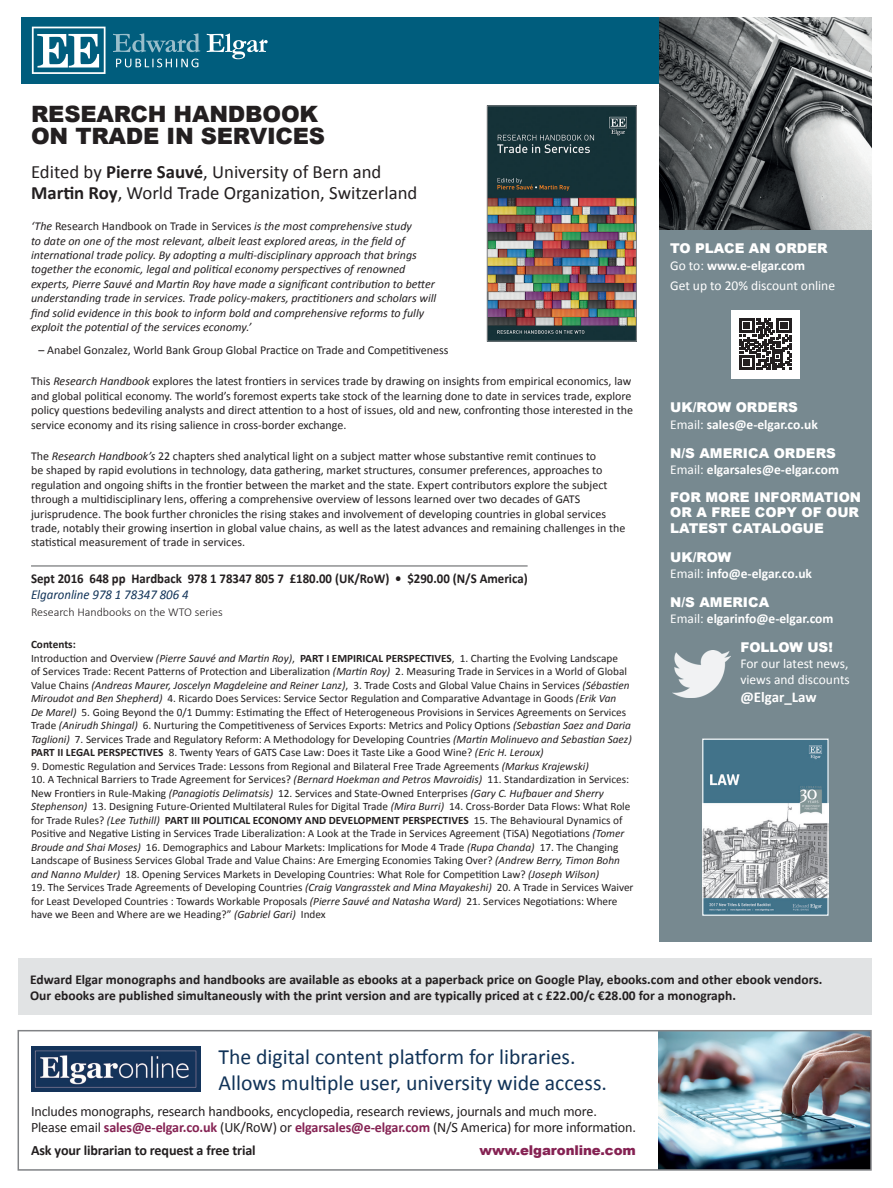
<style>
.page{position:relative;width:893px;height:1188px;background:#fff}
.page>*{position:absolute;margin:0;border:0;box-sizing:border-box;transform-origin:0 0}
.t1{font:900 22.5px/22.5px "Arial";letter-spacing:-.01em;color:#231f20}
.t2{font:21.75px/25.5px "Calibri";color:#113358}
.t3{font:18.75px/21px "Calibri";color:#231f20}
.t4{font:700 15px "Calibri";color:#fff}
.t5{font:14.25px/16.5px "Calibri";letter-spacing:-.01em;color:#231f20}
.t6{font:700 14.25px "Calibri";letter-spacing:-.01em;color:#231f20}
.t7{font:700 13.5px/15.8px "Calibri";color:#231f20}
.t8{font:900 13.5px/15.5px "Arial";color:#fff}
.t9{font:700 13.5px "Calibri";color:#fff}
.t10{font:13.5px/20.4px "Calibri";color:#fff}
.t11{font:700 13.5px "Calibri";color:#231f20;scale:.95 1}
.t12{font:italic 13.5px "Calibri";color:#113358;scale:.95 1}
.t13{font:900 13.5px "Arial";letter-spacing:-.01em;color:#852253}
.t14{font:12px/14.4px "Calibri";color:#231f20}
.t15{font:italic 12px/14.4px "Calibri";color:#231f20}
.t16{font:300 12px "Calibri";color:#231f20}
.t17{font:11.25px/13.5px "Calibri";color:#231f20}
.s1{font-weight:700}
.s2{font-style:normal}
.s3{font-style:italic}
.s4{font-weight:400}
.s5{font-weight:700;color:#852253}
</style>
<div class="page">
<img style="left:658px;top:1033px;width:211px;height:135px">
<div style="left:18px;top:1030px;width:854px;height:141px;border:2px solid #808285"></div>
<div style="left:21px;top:17px;width:638px;height:67px;background:#005d7d"></div>
<svg style="left:32px;top:27px;width:74px;height:47px"></svg>
<svg style="left:113px;top:33px;width:87px;height:19px"></svg>
<svg style="left:207px;top:33px;width:61px;height:26px"></svg>
<svg style="left:116px;top:59px;width:82px;height:8px"></svg>
<div style="left:659px;top:230px;width:213px;height:712px;background:#778990"></div>
<div style="left:731px;top:310px;width:68px;height:68px;background:#fff"></div>
<svg style="left:740px;top:318px;width:51px;height:52px"></svg>
<img style="left:672px;top:650px;width:58px;height:47px">
<hr style="left:31px;top:566px;width:497px;height:1px;background:#57585a">
<img style="left:489px;top:107px;width:146px;height:233px">
<div style="left:487px;top:105px;width:150px;height:237px;border:1px solid #808285"></div>
<img style="left:31px;top:1047px;width:170px;height:45px">
<img style="left:659px;top:17px;width:213px;height:213px">
<img style="left:704px;top:741px;width:123px;height:173px">
<div style="left:702px;top:739px;width:127px;height:177px;border:1px solid #fff"></div>
<div style="left:18px;top:959px;width:854px;height:56px;background:#e1e3e4"></div>
<h1 class="t1" style="left:31px;top:102px;width:296px">RESEARCH HANDBOOK<br>ON TRADE IN SERVICES</h1>
<h3 class="t3" style="left:31px;top:161px;width:388px">Edited by <span class="s1">Pierre Sauvé</span>, University of Bern and<br><span class="s1">Martin Roy</span>, World Trade Organization, Switzerland</h3>
<p class="t15" style="left:31px;top:219px;width:407px">‘The <span class="s2">Research Handbook on Trade in Services</span> is the most comprehensive study<br>to date on one of the most relevant, albeit least explored areas, in the field of international trade policy. By adopting a multi-disciplinary approach that brings together the economic, legal and political economy perspectives of renowned experts, Pierre Sauvé and Martin Roy have made a significant contribution to better understanding trade in services. Trade policy-makers, practitioners and scholars will find solid evidence in this book to inform bold and comprehensive reforms to fully exploit the potential of the services economy.’</p>
<p class="t14" style="left:39px;top:343px;width:411px">– Anabel Gonzalez, World Bank Group Global Practice on Trade and Competitiveness</p>
<p class="t14" style="left:31px;top:374px;width:604px">This <span class="s3">Research Handbook</span> explores the latest frontiers in services trade by drawing on insights from empirical economics, law and global political economy. The world’s foremost experts take stock of the learning done to date in services trade, explore policy questions bedeviling analysts and direct attention to a host of issues, old and new, confronting those interested in the service economy and its rising salience in cross-border exchange.</p>
<p class="t14" style="left:31px;top:449px;width:596px">The <span class="s3">Research Handbook’s</span> 22 chapters shed analytical light on a subject matter whose substantive remit continues to<br>be shaped by rapid evolutions in technology, data gathering, market structures, consumer preferences, approaches to regulation and ongoing shifts in the frontier between the market and the state. Expert contributors explore the subject through a multidisciplinary lens, offering a comprehensive overview of lessons learned over two decades of GATS jurisprudence. The book further chronicles the rising stakes and involvement of developing countries in global services trade, notably their growing insertion in global value chains, as well as the latest advances and remaining challenges in the statistical measurement of trade in services.</p>
<p class="t11" style="left:31px;top:570px;width:524px">Sept 2016 648 pp Hardback 978 1 78347 805 7 £180.00 (UK/RoW) • $290.00 (N/S America)</p>
<p class="t12" style="left:31px;top:585px;width:167px">Elgaronline 978 1 78347 806 4</p>
<p class="t16" style="left:31px;top:604px;width:193px">Research Handbooks on the WTO series</p>
<p class="t17" style="left:31px;top:638px;width:602px"><span class="s1">Contents:<br></span>Introduction and Overview <span class="s3">(Pierre Sauvé and Martin Roy)</span>, <span class="s1">PART I EMPIRICAL PERSPECTIVES</span>, 1. Charting the Evolving Landscape<br>of Services Trade: Recent Patterns of Protection and Liberalization <span class="s3">(Martin Roy)</span> 2. Measuring Trade in Services in a World of Global Value Chains <span class="s3">(Andreas Maurer, Joscelyn Magdeleine and Reiner Lanz)</span>, 3. Trade Costs and Global Value Chains in Services <span class="s3">(Sébastien Miroudot and Ben Shepherd)</span> 4. Ricardo Does Services: Service Sector Regulation and Comparative Advantage in Goods <span class="s3">(Erik Van<br>De Marel)</span> 5. Going Beyond the 0/1 Dummy: Estimating the Effect of Heterogeneous Provisions in Services Agreements on Services Trade <span class="s3">(Anirudh Shingal)</span> 6. Nurturing the Competitiveness of Services Exports: Metrics and Policy Options <span class="s3">(Sebastian Saez and Daria Taglioni)</span> 7. Services Trade and Regulatory Reform: A Methodology for Developing Countries <span class="s3">(Martin Molinuevo and Sebastian Saez)<br></span><span class="s1">PART II LEGAL PERSPECTIVES</span> 8. Twenty Years of GATS Case Law: Does it Taste Like a Good Wine? <span class="s3">(Eric H. Leroux)</span></p>
<p class="t17" style="left:31px;top:759px;width:559px">9. Domestic Regulation and Services Trade: Lessons from Regional and Bilateral Free Trade Agreements <span class="s3">(Markus Krajewski)</span></p>
<p class="t17" style="left:31px;top:773px;width:601px">10. A Technical Barriers to Trade Agreement for Services? <span class="s3">(Bernard Hoekman and Petros Mavroidis)</span> 11. Standardization in Services:<br>New Frontiers in Rule-Making <span class="s3">(Panagiotis Delimatsis)</span> 12. Services and State-Owned Enterprises <span class="s3">(Gary C. Hufbauer and Sherry Stephenson)</span> 13. Designing Future-Oriented Multilateral Rules for Digital Trade <span class="s3">(Mira Burri)</span> 14. Cross-Border Data Flows: What Role for Trade Rules? <span class="s3">(Lee Tuthill)</span> <span class="s1">PART III POLITICAL ECONOMY AND DEVELOPMENT PERSPECTIVES</span> 15. The Behavioural Dynamics of Positive and Negative Listing in Services Trade Liberalization: A Look at the Trade in Services Agreement (TiSA) Negotiations <span class="s3">(Tomer Broude and Shai Moses)</span> 16. Demographics and Labour Markets: Implications for Mode 4 Trade <span class="s3">(Rupa Chanda)</span> 17. The Changing Landscape of Business Services Global Trade and Value Chains: Are Emerging Economies Taking Over? <span class="s3">(Andrew Berry, Timon Bohn and Nanno Mulder)</span> 18. Opening Services Markets in Developing Countries: What Role for Competition Law? <span class="s3">(Joseph Wilson)</span></p>
<p class="t17" style="left:31px;top:881px;width:604px">19. The Services Trade Agreements of Developing Countries <span class="s3">(Craig Vangrasstek and Mina Mayakeshi)</span> 20. A Trade in Services Waiver for Least Developed Countries : Towards Workable Proposals <span class="s3">(Pierre Sauvé and Natasha Ward)</span> 21. Services Negotiations: Where have we Been and Where are we Heading?” <span class="s3">(Gabriel Gari)</span> Index</p>
<p class="t8" style="left:670px;top:240px;width:159px">TO PLACE AN ORDER</p>
<p class="t10" style="left:670px;top:255px;width:166px">Go to: <span class="s1">www.e-elgar.com<br></span>Get up to 20% discount online</p>
<p class="t8" style="left:670px;top:399px;width:129px">UK/ROW ORDERS</p>
<p class="t9" style="left:670px;top:416px;width:149px"><span class="s4">Email:</span> sales@e-elgar.co.uk</p>
<p class="t8" style="left:670px;top:445px;width:167px">N/S AMERICA ORDERS</p>
<p class="t9" style="left:670px;top:461px;width:170px"><span class="s4">Email:</span> elgarsales@e-elgar.com</p>
<p class="t8" style="left:670px;top:489px;width:193px">FOR MORE INFORMATION<br>OR A FREE COPY OF OUR<br>LATEST CATALOGUE</p>
<p class="t8" style="left:670px;top:549px;width:63px">UK/ROW</p>
<p class="t9" style="left:670px;top:565px;width:143px"><span class="s4">Email:</span> info@e-elgar.co.uk</p>
<p class="t8" style="left:670px;top:594px;width:100px">N/S AMERICA</p>
<p class="t9" style="left:670px;top:610px;width:165px"><span class="s4">Email:</span> elgarinfo@e-elgar.com</p>
<p class="t8" style="left:740px;top:639px;width:94px">FOLLOW US!</p>
<p class="t10" style="left:740px;top:656px;width:111px;line-height:16.2px">For our latest news, views and discounts</p>
<h3 class="t4" style="left:740px;top:688px;width:78px">@Elgar_Law</h3>
<p class="t7" style="left:30px;top:972px;width:794px">Edward Elgar monographs and handbooks are available as ebooks at a paperback price on Google Play, ebooks.com and other ebook vendors.<br>Our ebooks are published simultaneously with the print version and are typically priced at c £22.00/c €28.00 for a monograph.</p>
<h2 class="t2" style="left:218px;top:1044px;width:390px">The digital content platform for libraries.<br>Allows multiple user, university wide access.</h2>
<p class="t5" style="left:31px;top:1103px;width:606px">Includes monographs, research handbooks, encyclopedia, research reviews, journals and much more.<br>Please email <span class="s5">sales@e-elgar.co.uk</span> (UK/RoW) or <span class="s5">elgarsales@e-elgar.com</span> (N/S America) for more information.</p>
<p class="t6" style="left:31px;top:1142px;width:226px">Ask your librarian to request a free trial</p>
<p class="t13" style="left:480px;top:1141px;width:158px">www.elgaronline.com</p>
</div>
